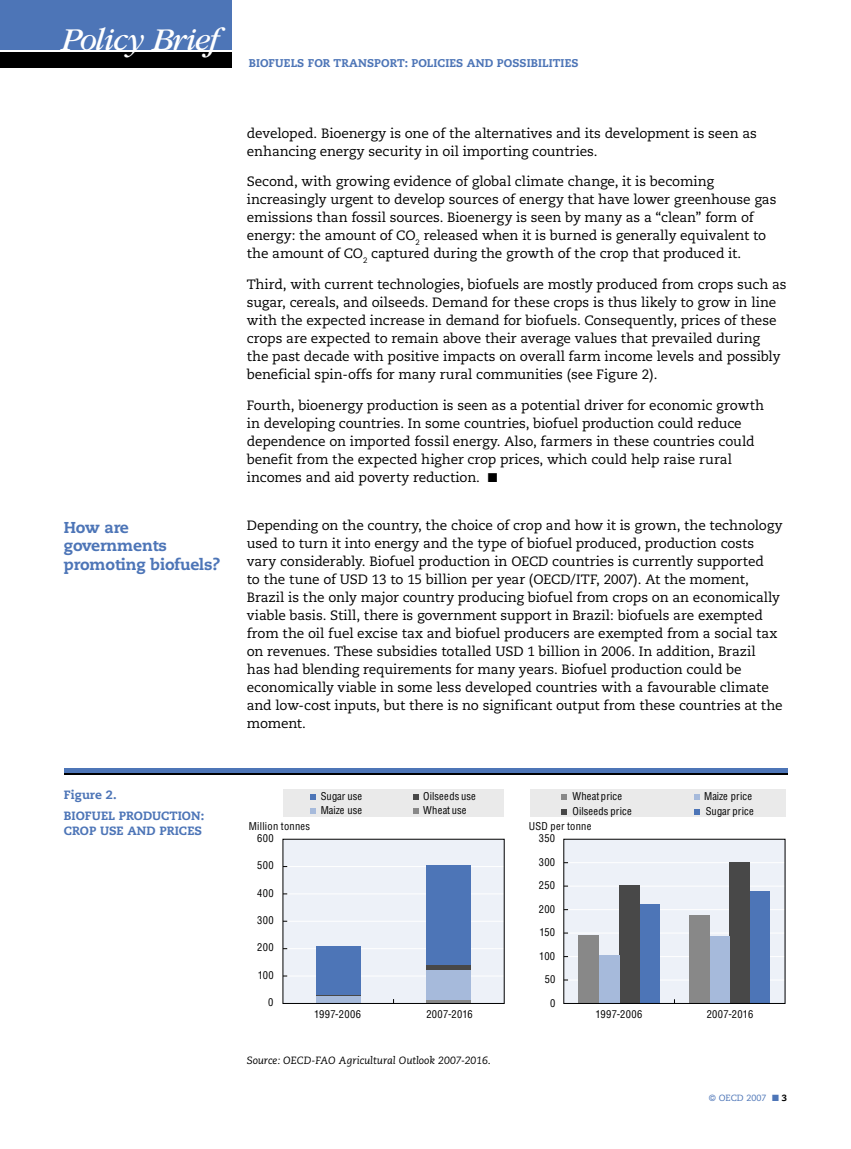
<style>
.page{position:relative;width:851px;height:1149px;background:#fff}
.page>*{position:absolute;margin:0;border:0;box-sizing:border-box;transform-origin:0 0}
.t1{font:italic 33px "ITC Garamond Std";letter-spacing:-.04em;color:#fff}
._01_Heading_2{font:800 15.75px/18.8px "Caecilia";letter-spacing:-.01em;color:#4d75b7}
._00_Body{font:13.5px/18px "Caecilia";letter-spacing:-.005em;color:#000}
._00_body_esp_avant_3mm{font:13.5px/18px "Caecilia";letter-spacing:-.01em;color:#000}
._03_Figure_Heading{font:800 12px/15px "Caecilia";color:#4d75b7}
._03_Figure_Numbering{font:800 12px "Caecilia";letter-spacing:.005em;color:#4d75b7}
._99_Page_Heading{font:800 11.25px "Caecilia";letter-spacing:.01em;color:#4d75b7}
.t2{font:condensed 10.5px "Helvetica";letter-spacing:.02em;color:#000}
._03_Figure_Source{font:italic 10.5px "Caecilia";letter-spacing:-.005em;color:#000}
.t3{font:condensed 10.5px "Helvetica";color:#000}
.t4{font:condensed 10.5px "Helvetica";letter-spacing:-.005em;color:#000}
.t5{font:9px "Caecilia";color:#4d75b7}
.s1{font-style:normal}
.s2{font-weight:800;color:#000}
</style>
<div class="page">
<div style="left:0;top:0;width:232px;height:50px;background:#4d75b7"></div>
<div style="left:0;top:52px;width:232px;height:15px;background:#000"></div>
<div style="left:64px;top:767px;width:723px;height:5px;background:#4d75b7"></div>
<hr style="left:64px;top:772px;width:723px;height:2px;background:#000">
<div style="left:530px;top:789px;width:255px;height:27px;background:#eaeaea"></div>
<div style="left:283px;top:789px;width:220px;height:27px;background:#eaeaea"></div>
<svg style="left:561px;top:794px;width:6px;height:5px"></svg>
<svg style="left:694px;top:794px;width:5px;height:5px"></svg>
<svg style="left:561px;top:809px;width:6px;height:5px"></svg>
<svg style="left:694px;top:809px;width:5px;height:5px"></svg>
<svg style="left:282px;top:838px;width:503px;height:165px;background:#c4cddb"></svg>
<svg style="left:310px;top:794px;width:5px;height:5px"></svg>
<svg style="left:413px;top:794px;width:5px;height:5px"></svg>
<svg style="left:310px;top:808px;width:5px;height:5px"></svg>
<svg style="left:413px;top:808px;width:5px;height:5px"></svg>
<p class="t1" style="left:61px;top:22px;width:159px">Policy Brief</p>
<p class="_99_Page_Heading" style="left:249px;top:56px;width:331px">BIOFUELS FOR TRANSPORT: POLICIES AND POSSIBILITIES</p>
<p class="_01_Heading_2" style="left:64px;top:517px;width:157px">How are governments promoting biofuels?</p>
<p class="_00_Body" style="left:247px;top:124px;width:511px">developed. Bioenergy is one of the alternatives and its development is seen as enhancing energy security in oil importing countries.</p>
<p class="_00_Body" style="left:247px;top:173px;width:531px">Second, with growing evidence of global climate change, it is becoming increasingly urgent to develop sources of energy that have lower greenhouse gas emissions than fossil sources. Bioenergy is seen by many as a “clean” form of energy: the amount of CO<sub>2</sub> released when it is burned is generally equivalent to the amount of CO<sub>2</sub> captured during the growth of the crop that produced it.</p>
<p class="_00_Body" style="left:247px;top:275px;width:541px">Third, with current technologies, biofuels are mostly produced from crops such as sugar, cereals, and oilseeds. Demand for these crops is thus likely to grow in line with the expected increase in demand for biofuels. Consequently, prices of these crops are expected to remain above their average values that prevailed during<br>the past decade with positive impacts on overall farm income levels and possibly beneficial spin-offs for many rural communities (see Figure 2).</p>
<p class="_00_Body" style="left:247px;top:396px;width:519px">Fourth, bioenergy production is seen as a potential driver for economic growth in developing countries. In some countries, biofuel production could reduce dependence on imported fossil energy. Also, farmers in these countries could benefit from the expected higher crop prices, which could help raise rural incomes and aid poverty reduction. ■</p>
<p class="_00_body_esp_avant_3mm" style="left:247px;top:516px;width:537px">Depending on the country, the choice of crop and how it is grown, the technology used to turn it into energy and the type of biofuel produced, production costs vary considerably. Biofuel production in OECD countries is currently supported<br>to the tune of USD 13 to 15 billion per year (OECD/ITF, 2007). At the moment, Brazil is the only major country producing biofuel from crops on an economically viable basis. Still, there is government support in Brazil: biofuels are exempted from the oil fuel excise tax and biofuel producers are exempted from a social tax on revenues. These subsidies totalled USD 1 billion in 2006. In addition, Brazil<br>has had blending requirements for many years. Biofuel production could be economically viable in some less developed countries with a favourable climate and low-cost inputs, but there is no significant output from these countries at the moment.</p>
<p class="_03_Figure_Numbering" style="left:64px;top:786px;width:54px">Figure 2.</p>
<p class="_03_Figure_Heading" style="left:64px;top:808px;width:142px">BIOFUEL PRODUCTION:<br>CROP USE AND PRICES</p>
<p class="t3" style="left:321px;top:789px;width:43px">Sugar use</p>
<p class="t2" style="left:423px;top:789px;width:54px">Oilseeds use</p>
<p class="t4" style="left:321px;top:803px;width:43px">Maize use</p>
<p class="t2" style="left:423px;top:803px;width:45px">Wheat use</p>
<p class="t2" style="left:572px;top:789px;width:51px">Wheat price</p>
<p class="t3" style="left:704px;top:789px;width:49px">Maize price</p>
<p class="t2" style="left:572px;top:804px;width:61px">Oilseeds price</p>
<p class="t2" style="left:705px;top:804px;width:49px">Sugar price</p>
<p class="t2" style="left:249px;top:819px;width:63px">Million tonnes</p>
<p class="t2" style="left:529px;top:819px;width:64px">USD per tonne</p>
<p class="t2" style="left:257px;top:831px;width:18px">600</p>
<p class="t2" style="left:257px;top:858px;width:18px">500</p>
<p class="t2" style="left:257px;top:886px;width:18px">400</p>
<p class="t2" style="left:257px;top:913px;width:18px">300</p>
<p class="t2" style="left:257px;top:940px;width:18px">200</p>
<p class="t2" style="left:257px;top:968px;width:17px">100</p>
<p class="t2" style="left:268px;top:995px;width:7px">0</p>
<p class="t2" style="left:538px;top:831px;width:18px">350</p>
<p class="t2" style="left:538px;top:855px;width:18px">300</p>
<p class="t2" style="left:538px;top:878px;width:18px">250</p>
<p class="t2" style="left:538px;top:901px;width:18px">200</p>
<p class="t2" style="left:539px;top:925px;width:17px">150</p>
<p class="t2" style="left:539px;top:948px;width:17px">100</p>
<p class="t2" style="left:544px;top:972px;width:12px">50</p>
<p class="t2" style="left:550px;top:995px;width:7px">0</p>
<p class="t2" style="left:314px;top:1007px;width:48px">1997-2006</p>
<p class="t2" style="left:426px;top:1007px;width:48px">2007-2016</p>
<p class="t2" style="left:595px;top:1007px;width:48px">1997-2006</p>
<p class="t2" style="left:706px;top:1007px;width:48px">2007-2016</p>
<p class="_03_Figure_Source" style="left:247px;top:1053px;width:245px">Source: OECD-FAO Agricultural Outlook 2007-2016<span class="s1">.</span></p>
<p class="t5" style="left:708px;top:1092px;width:80px">© OECD 2007 ■ <span class="s2">3</span></p>
</div>
